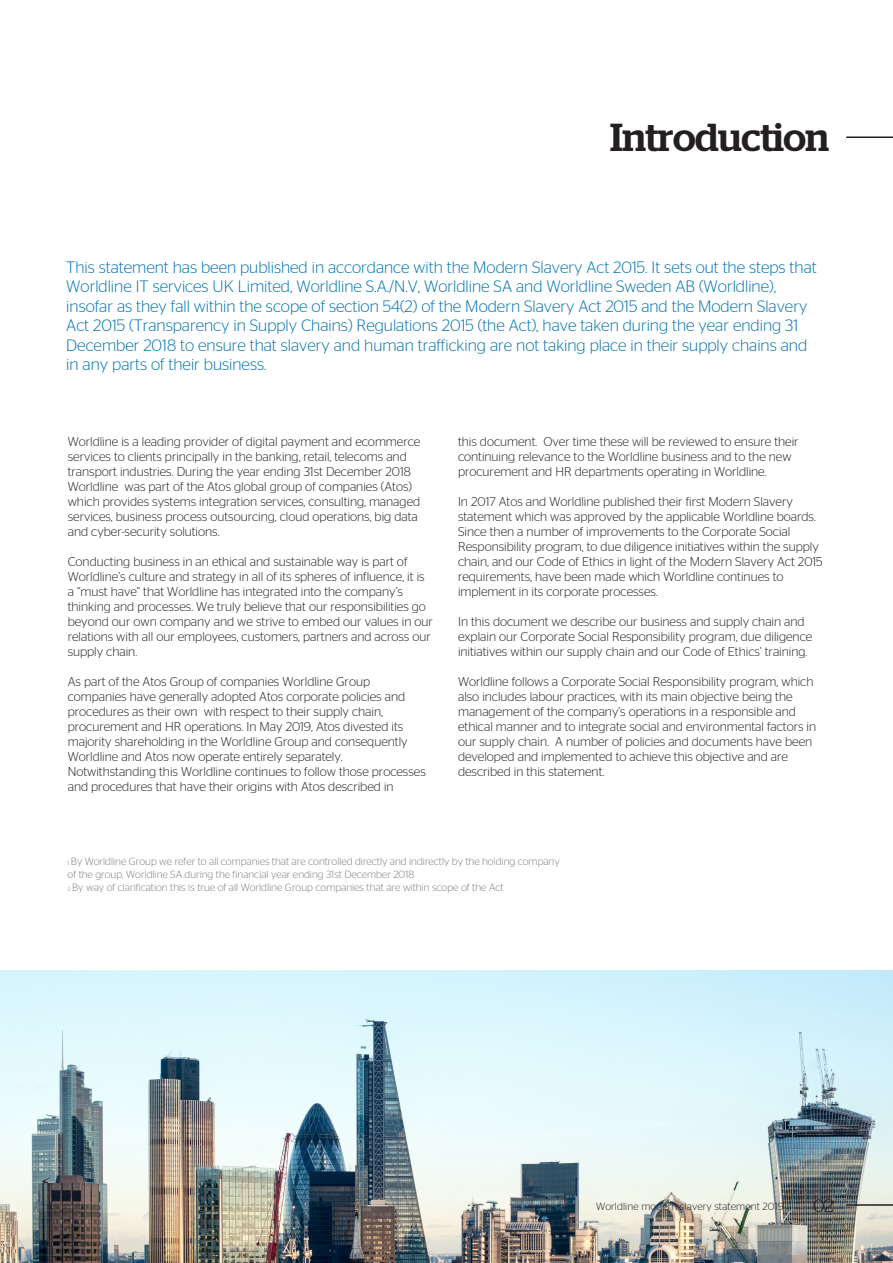
<style>
.page{position:relative;width:893px;height:1263px;background:#fff}
.page>*{position:absolute;margin:0;border:0;box-sizing:border-box;transform-origin:0 0}
.Heading_25pt_medium{font:500 39px "Stag";letter-spacing:-.015em;color:#231f20}
.t1{font:300 18px "Stag";color:#231f20}
.t2{font:300 16.5px/19.5px "Stag Sans";color:#0073ae}
.Body_copy{font:300 12.75px/15px "Stag Sans";color:#231f20}
.Body_copy-2{font:300 10.5px/12.8px "Stag Sans";color:#7b8080}
.t3{font:300 10.5px "Stag Sans";letter-spacing:.01em;color:#231f20}
.s1{font-size:6.15px}
</style>
<div class="page">
<img style="left:0;top:971px;width:893px;height:292px">
<hr style="left:846px;top:1204px;width:47px;height:2px;background:#231f20">
<hr style="left:846px;top:136px;width:47px;height:2px;background:#231f20">
<p class="Heading_25pt_medium" style="left:610px;top:114px;width:220px">Introduction</p>
<p class="t2" style="left:66px;top:257px;width:752px">This statement has been published in accordance with the Modern Slavery Act 2015. It sets out the steps that Worldline IT services UK Limited, Worldline S.A./N.V, Worldline SA and Worldline Sweden AB (Worldline), insofar as they fall within the scope of section 54(2) of the Modern Slavery Act 2015 and the Modern Slavery Act 2015 (Transparency in Supply Chains) Regulations 2015 (the Act), have taken during the year ending 31<br>December 2018 to ensure that slavery and human trafficking are not taking place in their supply chains and in any parts of their business.</p>
<p class="Body_copy" style="left:68px;top:433px;width:354px">Worldline is a leading provider of digital payment and ecommerce services to clients principally in the banking, retail, telecoms and transport industries. During the year ending 31st December 2018<br>Worldline was part of the Atos global group of companies (Atos) which provides systems integration services, consulting, managed services, business process outsourcing, cloud operations, big data and cyber-security solutions.</p>
<p class="Body_copy" style="left:68px;top:554px;width:367px">Conducting business in an ethical and sustainable way is part of Worldline’s culture and strategy in all of its spheres of influence, it is a “must have” that Worldline has integrated into the company’s thinking and processes. We truly believe that our responsibilities go beyond our own company and we strive to embed our values in our relations with all our employees, customers, partners and across our supply chain.</p>
<p class="Body_copy" style="left:68px;top:674px;width:360px">As part of the Atos Group of companies Worldline Group companies have generally adopted Atos corporate policies and procedures as their own with respect to their supply chain, procurement and HR operations. In May 2019, Atos divested its majority shareholding in the Worldline Group and consequently Worldline and Atos now operate entirely separately.<br>Notwithstanding this Worldline continues to follow those processes and procedures that have their origins with Atos described in</p>
<p class="Body_copy" style="left:458px;top:433px;width:342px">this document. Over time these will be reviewed to ensure their continuing relevance to the Worldline business and to the new procurement and HR departments operating in Worldline.</p>
<p class="Body_copy" style="left:458px;top:494px;width:366px">In 2017 Atos and Worldline published their first Modern Slavery statement which was approved by the applicable Worldline boards.<br>Since then a number of improvements to the Corporate Social Responsibility program, to due diligence initiatives within the supply chain, and our Code of Ethics in light of the Modern Slavery Act 2015 requirements, have been made which Worldline continues to implement in its corporate processes.</p>
<p class="Body_copy" style="left:458px;top:614px;width:356px">In this document we describe our business and supply chain and explain our Corporate Social Responsibility program, due diligence initiatives within our supply chain and our Code of Ethics’ training.</p>
<p class="Body_copy" style="left:458px;top:674px;width:360px">Worldline follows a Corporate Social Responsibility program, which also includes labour practices, with its main objective being the management of the company’s operations in a responsible and ethical manner and to integrate social and environmental factors in our supply chain. A number of policies and documents have been developed and implemented to achieve this objective and are described in this statement.</p>
<p class="Body_copy-2" style="left:68px;top:855px;width:494px"><span class="s1">1</span> By Worldline Group we refer to all companies that are controlled directly and indirectly by the holding company of the group, Worldline SA during the financial year ending 31st December 2018<br><span class="s1">2</span> By way of clarification this is true of all Worldline Group companies that are within scope of the Act</p>
<p class="t3" style="left:596px;top:1200px;width:189px">Worldline modern slavery statement 2019</p>
<h2 class="t1" style="left:813px;top:1196px;width:22px">02</h2>
</div>
